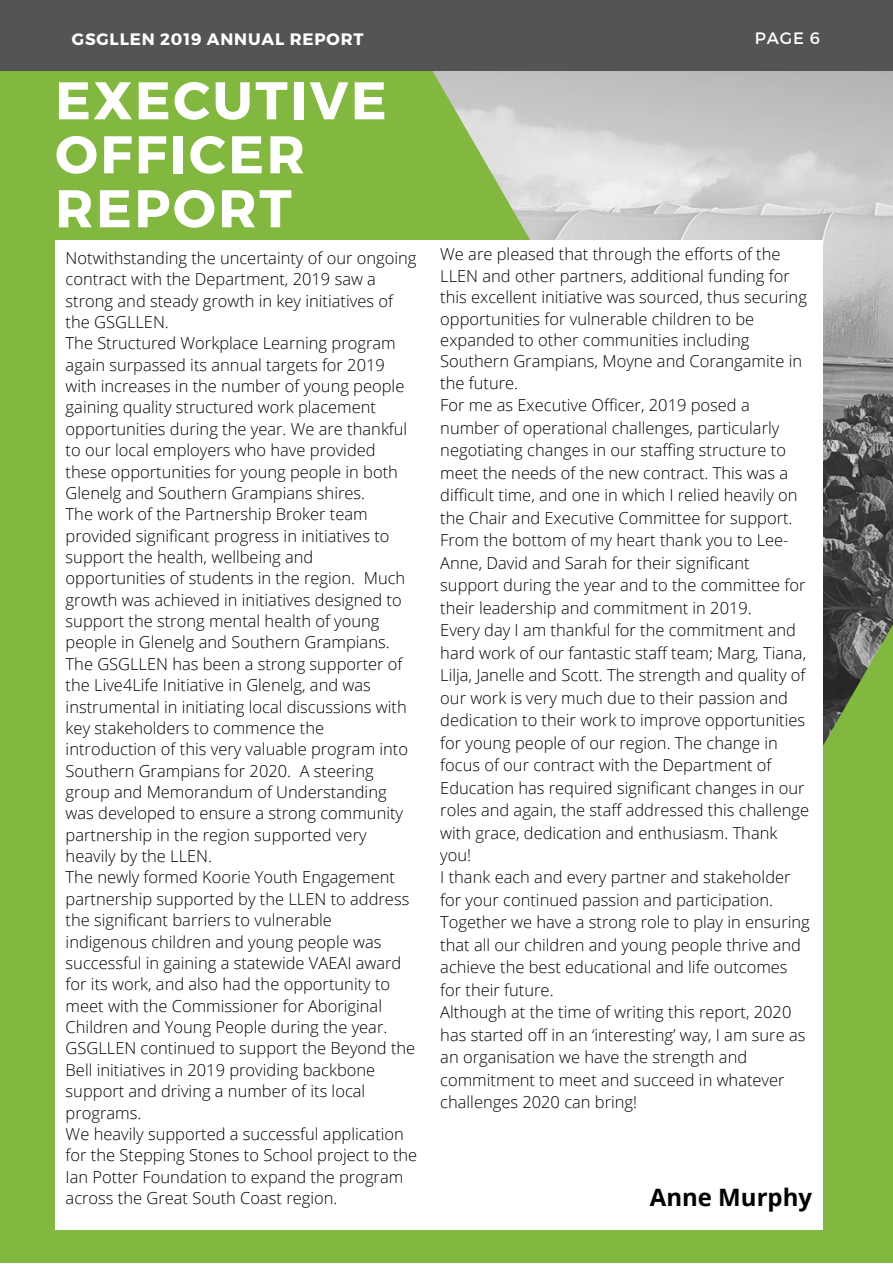
<style>
.page{position:relative;width:893px;height:1264px;background:#fff}
.page>*{position:absolute;margin:0;border:0;box-sizing:border-box;transform-origin:0 0}
.t1{font:700 52.95px/54px "Montserrat";letter-spacing:.05em;color:#fff}
.t2{font:700 24px "Open Sans";color:#000}
.t3{font:300 16.5px/21.3px "Open Sans";color:#000}
.t4{font:700 16.5px "Montserrat";letter-spacing:.05em;color:#fff}
.t5{font:16.5px "Montserrat";color:#fff}
</style>
<div class="page">
<div style="left:0;top:0;width:892px;height:1262px;background:#82b840"></div>
<img style="left:431px;top:70px;width:461px;height:676px">
<div style="left:0;top:0;width:892px;height:70px;background:#545454"></div>
<div style="left:55px;top:240px;width:767px;height:989px;background:#fff"></div>
<p class="t4" style="left:72px;top:28px;width:293px">GSGLLEN 2019 ANNUAL REPORT</p>
<p class="t5" style="left:755px;top:27px;width:67px">PAGE 6</p>
<p class="t1" style="left:55px;top:71px;width:333px">EXECUTIVE<br>OFFICER</p>
<p class="t1" style="left:55px;top:179px;width:238px">REPORT</p>
<p class="t3" style="left:66px;top:247px;width:352px">Notwithstanding the uncertainty of our ongoing contract with the Department, 2019 saw a strong and steady growth in key initiatives of the GSGLLEN.</p>
<p class="t3" style="left:66px;top:332px;width:343px">The Structured Workplace Learning program again surpassed its annual targets for 2019 with increases in the number of young people gaining quality structured work placement opportunities during the year. We are thankful to our local employers who have provided these opportunities for young people in both Glenelg and Southern Grampians shires.</p>
<p class="t3" style="left:66px;top:503px;width:344px">The work of the Partnership Broker team provided significant progress in initiatives to support the health, wellbeing and opportunities of students in the region. Much growth was achieved in initiatives designed to support the strong mental health of young people in Glenelg and Southern Grampians.<br>The GSGLLEN has been a strong supporter of the Live4Life Initiative in Glenelg, and was instrumental in initiating local discussions with key stakeholders to commence the introduction of this very valuable program into Southern Grampians for 2020. A steering group and Memorandum of Understanding was developed to ensure a strong community partnership in the region supported very heavily by the LLEN.</p>
<p class="t3" style="left:66px;top:866px;width:345px">The newly formed Koorie Youth Engagement partnership supported by the LLEN to address the significant barriers to vulnerable indigenous children and young people was successful in gaining a statewide VAEAI award for its work, and also had the opportunity to meet with the Commissioner for Aboriginal Children and Young People during the year.</p>
<p class="t3" style="left:66px;top:1037px;width:351px">GSGLLEN continued to support the Beyond the Bell initiatives in 2019 providing backbone support and driving a number of its local programs.</p>
<p class="t3" style="left:66px;top:1122px;width:353px">We heavily supported a successful application for the Stepping Stones to School project to the Ian Potter Foundation to expand the program across the Great South Coast region.</p>
<p class="t3" style="left:440px;top:243px;width:368px">We are pleased that through the efforts of the LLEN and other partners, additional funding for this excellent initiative was sourced, thus securing opportunities for vulnerable children to be expanded to other communities including Southern Grampians, Moyne and Corangamite in the future.</p>
<p class="t3" style="left:440px;top:393px;width:340px;line-height:22.5px">For me as Executive Officer, 2019 posed a number of operational challenges, particularly</p>
<p class="t3" style="left:440px;top:438px;width:366px;line-height:22.5px">negotiating changes in our staffing structure to meet the needs of the new contract. This was a difficult time, and one in which I relied heavily on the Chair and Executive Committee for support.<br>From the bottom of my heart thank you to Lee-Anne, David and Sarah for their significant support during the year and to the committee for their leadership and commitment in 2019.</p>
<p class="t3" style="left:440px;top:618px;width:367px;line-height:22.5px">Every day I am thankful for the commitment and hard work of our fantastic staff team; Marg, Tiana, Lilja, Janelle and Scott. The strength and quality of our work is very much due to their passion and dedication to their work to improve opportunities</p>
<p class="t3" style="left:440px;top:731px;width:370px;line-height:22.5px">for young people of our region. The change in focus of our contract with the Department of Education has required significant changes in our roles and again, the staff addressed this challenge with grace, dedication and enthusiasm. Thank you!</p>
<p class="t3" style="left:440px;top:865px;width:371px;line-height:22.5px">I thank each and every partner and stakeholder for your continued passion and participation.<br>Together we have a strong role to play in ensuring that all our children and young people thrive and achieve the best educational and life outcomes for their future.</p>
<p class="t3" style="left:440px;top:1000px;width:366px;line-height:22.5px">Although at the time of writing this report, 2020 has started off in an ‘interesting’ way, I am sure as an organisation we have the strength and commitment to meet and succeed in whatever challenges 2020 can bring!</p>
<p class="t2" style="left:649px;top:1180px;width:164px">Anne Murphy</p>
</div>
